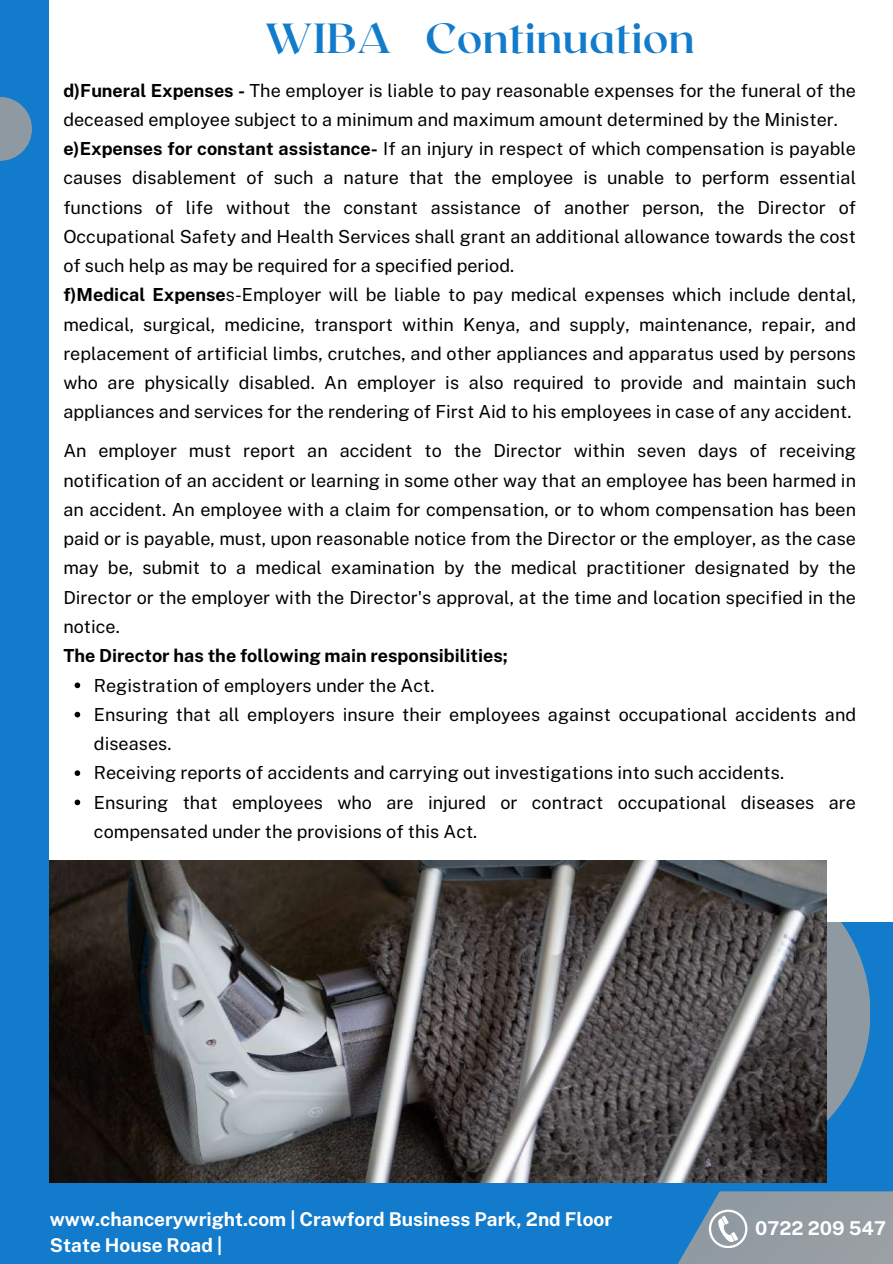
<style>
.page{position:relative;width:893px;height:1264px;background:#fff}
.page>*{position:absolute;margin:0;border:0;box-sizing:border-box;transform-origin:0 0}
.t1{font:700 42px "Roxborough CF";color:#127bcb}
.t2{font:700 19.05px/25.8px "Public Sans";color:#fff}
.t3{font:18px/29.2px "Public Sans";color:#000}
.t4{font:700 18px "Public Sans";color:#000}
.s1{font-weight:700}
</style>
<div class="page">
<div style="left:0;top:0;width:892px;height:1263px;background:#127bcb"></div>
<div style="left:533px;top:851px;width:336px;height:323px;background:#8e99a2;border-radius:50%"></div>
<div style="left:49px;top:0;width:843px;height:921px;background:#fff"></div>
<img style="left:49px;top:860px;width:777px;height:322px">
<svg style="left:0;top:97px;width:32px;height:64px;fill:#8e99a2"></svg>
<svg style="left:75px;top:682px;width:5px;height:6px"></svg>
<svg style="left:75px;top:711px;width:5px;height:6px"></svg>
<svg style="left:75px;top:770px;width:5px;height:6px"></svg>
<svg style="left:75px;top:799px;width:5px;height:6px"></svg>
<svg style="left:678px;top:1191px;width:214px;height:72px;background:#899ba9"></svg>
<h1 class="t1" style="left:265px;top:11px;width:431px">WIBA Continuation</h1>
<p class="t3" style="left:63px;top:75px;width:794px"><span class="s1">d)Funeral Expenses -</span> The employer is liable to pay reasonable expenses for the funeral of the deceased employee subject to a minimum and maximum amount determined by the Minister. <span class="s1">e)Expenses for constant assistance-</span> If an injury in respect of which compensation is payable causes disablement of such a nature that the employee is unable to perform essential functions of life without the constant assistance of another person, the Director of Occupational Safety and Health Services shall grant an additional allowance towards the cost of such help as may be required for a specified period.<br><span class="s1">f)Medical Expense</span>s-Employer will be liable to pay medical expenses which include dental, medical, surgical, medicine, transport within Kenya, and supply, maintenance, repair, and replacement of artificial limbs, crutches, and other appliances and apparatus used by persons who are physically disabled. An employer is also required to provide and maintain such appliances and services for the rendering of First Aid to his employees in case of any accident.</p>
<p class="t3" style="left:63px;top:436px;width:794px;text-align:justify">An employer must report an accident to the Director within seven days of receiving notification of an accident or learning in some other way that an employee has been harmed in an accident. An employee with a claim for compensation, or to whom compensation has been paid or is payable, must, upon reasonable notice from the Director or the employer, as the case may be, submit to a medical examination by the medical practitioner designated by the Director or the employer with the Director's approval, at the time and location specified in the notice.</p>
<p class="t4" style="left:63px;top:645px;width:446px">The Director has the following main responsibilities;</p>
<p class="t3" style="left:94px;top:670px;width:763px">Registration of employers under the Act.<br>Ensuring that all employers insure their employees against occupational accidents and diseases.<br>Receiving reports of accidents and carrying out investigations into such accidents.<br>Ensuring that employees who are injured or contract occupational diseases are compensated under the provisions of this Act.</p>
<p class="t2" style="left:50px;top:1206px;width:563px">www.chancerywright.com | Crawford Business Park, 2nd Floor<br>State House Road |</p>
<p class="t2" style="left:755px;top:1215px;width:132px">0722 209 547</p>
</div>
